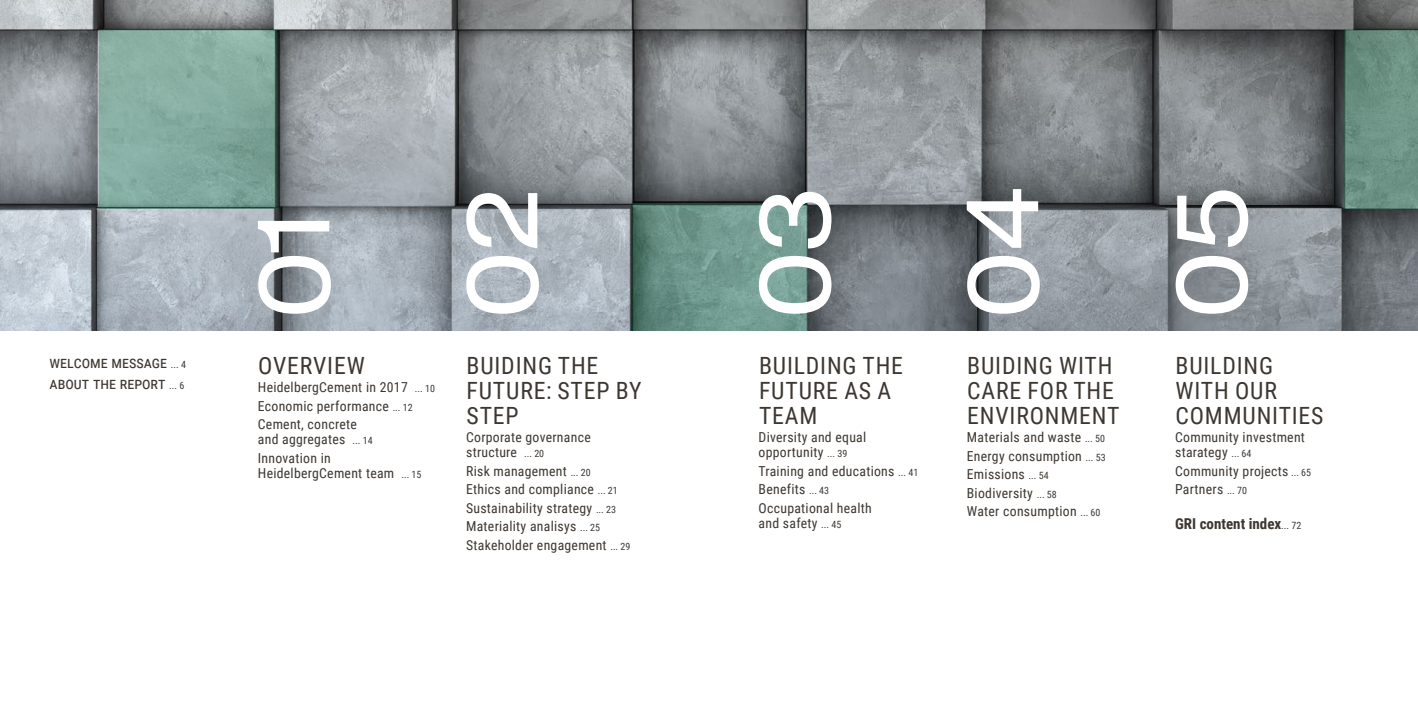
<style>
.page{position:relative;width:1418px;height:709px;background:#fff}
.page>*{position:absolute;margin:0;border:0;box-sizing:border-box;transform-origin:0 0}
.t1{font:expanded 100px/208.2px "Helvetica Neue LT Pro";color:#fff}
.t2{font:23.75px/25px "Roboto Condensed";letter-spacing:.035em;color:#3d3732}
.t3{font:16.25px/20.9px "Roboto Condensed";color:#3d3732}
.t4{font:700 15px "Roboto Condensed";color:#3d3732}
.t5{font:13.75px/18.5px "Roboto Condensed";letter-spacing:.02em;color:#3d3732}
.s1{font-size:10px}
.s2{font-weight:400;font-size:10px}
</style>
<div class="page">
<img style="left:0;top:0;width:1417px;height:331px">
<svg style="left:632px;top:203px;width:174px;height:128px;background:#6c9489"></svg>
<svg style="left:99px;top:30px;width:178px;height:179px;background:#83a99d"></svg>
<svg style="left:1343px;top:31px;width:74px;height:178px;background:#698e81"></svg>
<h1 class="t1" style="left:189px;top:318px;width:135px;line-height:207.9px;rotate:-90deg">01<br>02</h1>
<h1 class="t1" style="left:689px;top:318px;width:135px;text-align:justify;rotate:-90deg">03<br>04<br>05</h1>
<p class="t3" style="left:50px;top:351px;width:138px">welcome message <span class="s1">... 4 </span>about the report <span class="s1">... 6</span></p>
<h2 class="t2" style="left:466px;top:352px;width:176px">BUIDING THE<br>FUTURE: STEP BY<br>STEP</h2>
<p class="t5" style="left:466px;top:429px;width:126px;line-height:15px">Corporate governance structure <span class="s1">... 20</span></p>
<p class="t5" style="left:466px;top:461px;width:166px">Risk management <span class="s1">... 20<br></span>Ethics and compliance <span class="s1">... 21<br></span>Sustainability strategy <span class="s1">... 23<br></span>Materiality analisys <span class="s1">... 25<br></span>Stakeholder engagement <span class="s1">... 29</span></p>
<h2 class="t2" style="left:258px;top:352px;width:108px">OVERVIEW</h2>
<p class="t5" style="left:258px;top:377px;width:179px">HeidelbergCement in 2017 <span class="s1">... 10<br></span>Economic performance <span class="s1">... 12<br></span>Cement, concrete</p>
<p class="t5" style="left:258px;top:429px;width:116px">and aggregates <span class="s1">... 14<br></span>Innovation in</p>
<p class="t5" style="left:258px;top:463px;width:165px">HeidelbergCement team <span class="s1">... 15</span></p>
<h2 class="t2" style="left:759px;top:352px;width:145px">BUILDING THE<br>FUTURE AS A<br>TEAM</h2>
<p class="t5" style="left:758px;top:429px;width:109px;line-height:15px">Diversity and equal opportunity <span class="s1">... 39</span></p>
<p class="t5" style="left:758px;top:461px;width:161px">Training and educations <span class="s1">... 41<br></span>Benefits <span class="s1">... 43<br></span>Occupational health</p>
<p class="t5" style="left:758px;top:513px;width:84px">and safety <span class="s1">... 45</span></p>
<h2 class="t2" style="left:967px;top:352px;width:154px">BUIDING WITH<br>CARE FOR THE<br>ENVIRONMENT</h2>
<p class="t5" style="left:966px;top:427px;width:140px">Materials and waste <span class="s1">... 50<br></span>Energy consumption <span class="s1">... 53<br></span>Emissions <span class="s1">... 54<br></span>Biodiversity <span class="s1">... 58<br></span>Water consumption <span class="s1">... 60</span></p>
<h2 class="t2" style="left:1175px;top:352px;width:149px">BUILDING<br>WITH OUR<br>COMMUNITIES</h2>
<p class="t5" style="left:1175px;top:429px;width:131px;line-height:15px">Community investment starategy <span class="s1">... 64</span></p>
<p class="t5" style="left:1175px;top:461px;width:137px">Community projects <span class="s1">... 65<br></span>Partners <span class="s1">... 70</span></p>
<p class="t4" style="left:1175px;top:513px;width:128px">GRI content index<span class="s2">... 72</span></p>
</div>
